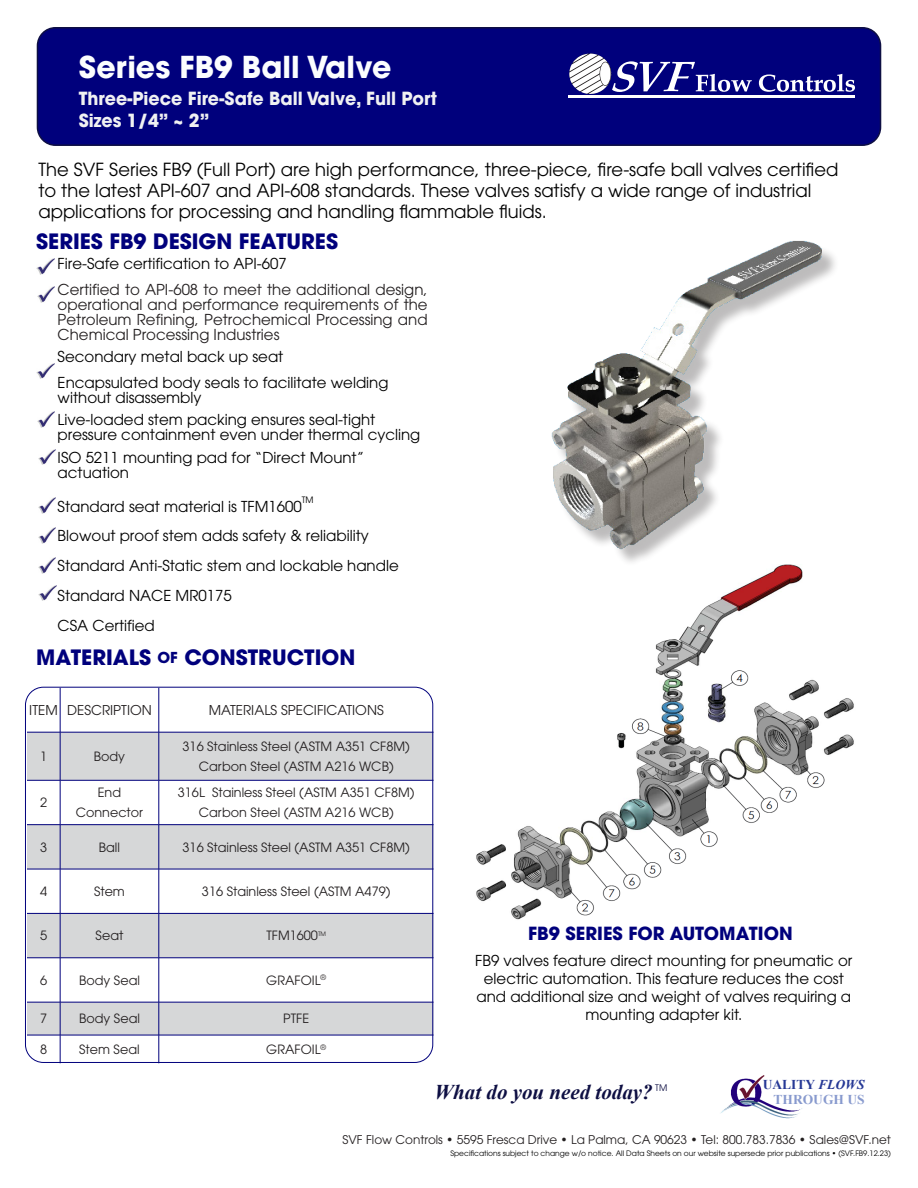
<style>
.page{position:relative;width:918px;height:1188px;background:#fff}
.page>*{position:absolute;margin:0;border:0;box-sizing:border-box;transform-origin:0 0}
.t1{font:700 30px "ITC Avant Garde Pro";color:#fbfdfe}
.t2{font:700 21px "ITC Avant Garde Pro";color:#00007c}
.t3{font:italic 700 21px "Times New Roman";color:#0e0f43}
.t4{font:18px/21px "ITC Avant Garde Pro";color:#000}
.t5{font:700 18px/22.6px "ITC Avant Garde Pro";color:#f0f1f2}
.t6{font:700 18px "ITC Avant Garde Pro";color:#00007c}
.t7{font:15px/18px "ITC Avant Garde Pro";color:#000}
.t8{font:15px/15px "ITC Avant Garde Pro";color:#231f20}
.t9{font:13.5px "ITC Avant Garde Pro";color:#231f20}
.t10{font:700 13.5px "Times New Roman";color:#263996}
.t11{font:700 13.5px "Times New Roman";color:#889ace}
.t12{font:12.75px/20.2px "ITC Avant Garde Pro";color:#231f20;text-align:center}
.t13{font:12px "ITC Avant Garde Pro";color:#231f20}
.t14{font:9px "ITC Avant Garde Pro";color:#0e0f43}
.t15{font:8.7px "ITC Avant Garde Pro";color:#000}
.t16{font:7.5px "ITC Avant Garde Pro";color:#000}
.s1{color:#000}
.s2{font-size:15px}
.s3{font-style:italic}
</style>
<div class="page">
<div style="left:37px;top:28px;width:844px;height:117px;background:#00007c;border-radius:18px"></div>
<div style="left:37px;top:27px;width:844px;height:119px;border:2px solid #0e0f43;border-radius:18px"></div>
<svg style="left:759px;top:74px;width:96px;height:18px"></svg>
<hr style="left:568px;top:96px;width:287px;height:2px;background:#fff">
<svg style="left:569px;top:54px;width:183px;height:40px"></svg>
<div style="left:600px;top:62px;width:11px;height:23px;background:#fff;border-radius:50%"></div>
<img style="left:720px;top:1075px;width:82px;height:44px">
<img style="left:37px;top:259px;width:17px;height:16px">
<img style="left:37px;top:363px;width:17px;height:16px">
<img style="left:37px;top:411px;width:18px;height:16px">
<img style="left:38px;top:449px;width:18px;height:16px">
<img style="left:38px;top:497px;width:18px;height:16px">
<img style="left:38px;top:527px;width:18px;height:16px">
<img style="left:38px;top:558px;width:18px;height:16px">
<svg style="left:25px;top:686px;width:409px;height:378px"></svg>
<img style="left:39px;top:585px;width:18px;height:16px">
<img style="left:476px;top:567px;width:378px;height:353px">
<img style="left:551px;top:240px;width:284px;height:319px">
<img style="left:37px;top:287px;width:18px;height:16px">
<h1 class="t1" style="left:79px;top:47px;width:314px">Series FB9 Ball Valve</h1>
<p class="t5" style="left:79px;top:87px;width:360px">Three-Piece Fire-Safe Ball Valve, Full Port<br>Sizes 1/4” ~ 2”</p>
<p class="t4" style="left:38px;top:159px;width:802px">The SVF Series FB9 (Full Port) are high performance, three-piece, fire-safe ball valves certified to the latest API-607 and API-608 standards. These valves satisfy a wide range of industrial applications for processing and handling flammable fluids.</p>
<p class="t2" style="left:36px;top:227px;width:303px">SERIES FB9 DESIGN FEATURES</p>
<p class="t8" style="left:58px;top:251px;width:372px;line-height:25.5px"><span class="s1">Fire-Safe certification to API-607<br></span>Certified to API-608 to meet the additional design,</p>
<p class="t8" style="left:58px;top:296px;width:372px;text-align:justify">operational and performance requirements of the Petroleum Refining, Petrochemical Processing and Chemical Processing Industries</p>
<p class="t7" style="left:58px;top:344px;width:332px;line-height:25.5px">Secondary metal back up seat<br>Encapsulated body seals to facilitate welding</p>
<p class="t7" style="left:58px;top:386px;width:319px;line-height:22.5px">without disassembly<br>Live-loaded stem packing ensures seal-tight</p>
<p class="t7" style="left:58px;top:423px;width:364px;line-height:22.5px">pressure containment even under thermal cycling<br>ISO 5211 mounting pad for “Direct Mount”</p>
<p class="t7" style="left:58px;top:463px;width:73px">actuation</p>
<p class="t7" style="left:58px;top:497px;width:246px">Standard seat material is TFM1600</p>
<p class="t15" style="left:302px;top:494px;width:13px">TM</p>
<p class="t7" style="left:58px;top:520px;width:343px;line-height:30px">Blowout proof stem adds safety &amp; reliability<br>Standard Anti-Static stem and lockable handle<br>Standard NACE MR0175<br>CSA Certified</p>
<p class="t2" style="left:36px;top:644px;width:321px">MATERIALS <span class="s2">OF</span> CONSTRUCTION</p>
<p class="t9" style="left:29px;top:702px;width:30px">ITEM</p>
<p class="t9" style="left:67px;top:702px;width:86px">DESCRIPTION</p>
<p class="t9" style="left:209px;top:702px;width:176px">MATERIALS SPECIFICATIONS</p>
<p class="t12" style="left:40px;top:746px;width:9px">1</p>
<p class="t12" style="left:94px;top:746px;width:33px">Body</p>
<p class="t12" style="left:183px;top:736px;width:229px">316 Stainless Steel (ASTM A351 CF8M)</p>
<p class="t12" style="left:199px;top:756px;width:196px">Carbon Steel (ASTM A216 WCB)</p>
<p class="t12" style="left:40px;top:792px;width:9px">2</p>
<p class="t12" style="left:76px;top:782px;width:69px">End<br>Connector</p>
<p class="t12" style="left:178px;top:782px;width:238px">316L Stainless Steel (ASTM A351 CF8M)</p>
<p class="t12" style="left:199px;top:802px;width:196px">Carbon Steel (ASTM A216 WCB)</p>
<p class="t12" style="left:40px;top:837px;width:9px">3</p>
<p class="t12" style="left:99px;top:837px;width:23px">Ball</p>
<p class="t12" style="left:183px;top:837px;width:229px">316 Stainless Steel (ASTM A351 CF8M)</p>
<p class="t12" style="left:40px;top:881px;width:9px">4</p>
<p class="t12" style="left:94px;top:881px;width:32px">Stem</p>
<p class="t12" style="left:202px;top:881px;width:190px">316 Stainless Steel (ASTM A479)</p>
<p class="t12" style="left:40px;top:925px;width:9px">5</p>
<p class="t12" style="left:96px;top:925px;width:29px">Seat</p>
<p class="t12" style="left:266px;top:925px;width:61px">TFM1600<sup>TM</sup></p>
<p class="t12" style="left:40px;top:970px;width:9px">6</p>
<p class="t12" style="left:79px;top:970px;width:62px">Body Seal</p>
<p class="t12" style="left:266px;top:970px;width:61px">GRAFOIL<sup>®</sup></p>
<p class="t12" style="left:40px;top:1008px;width:9px">7</p>
<p class="t12" style="left:79px;top:1008px;width:62px">Body Seal</p>
<p class="t12" style="left:283px;top:1008px;width:27px">PTFE</p>
<p class="t12" style="left:40px;top:1039px;width:9px">8</p>
<p class="t12" style="left:79px;top:1039px;width:62px">Stem Seal</p>
<p class="t12" style="left:266px;top:1039px;width:61px">GRAFOIL<sup>®</sup></p>
<p class="t6" style="left:528px;top:922px;width:266px">FB9 SERIES FOR AUTOMATION</p>
<p class="t7" style="left:475px;top:951px;width:379px;text-align:center">FB9 valves feature direct mounting for pneumatic or electric automation. This feature reduces the cost and additional size and weight of valves requiring a mounting adapter kit.</p>
<p class="t10" style="left:763px;top:1075px;width:103px">UALITY <span class="s3">FLOWS</span></p>
<p class="t14" style="left:655px;top:1082px;width:14px">TM</p>
<p class="t3" style="left:435px;top:1077px;width:220px">What do you need today?</p>
<p class="t11" style="left:774px;top:1089px;width:93px">THROUGH US</p>
<p class="t13" style="left:343px;top:1132px;width:550px">SVF Flow Controls • 5595 Fresca Drive • La Palma, CA 90623 • Tel: 800.783.7836 • Sales@SVF.net</p>
<p class="t16" style="left:450px;top:1149px;width:442px">Specifications subject to change w/o notice. All Data Sheets on our website supersede prior publications • (SVF.FB9.12.23)</p>
</div>
